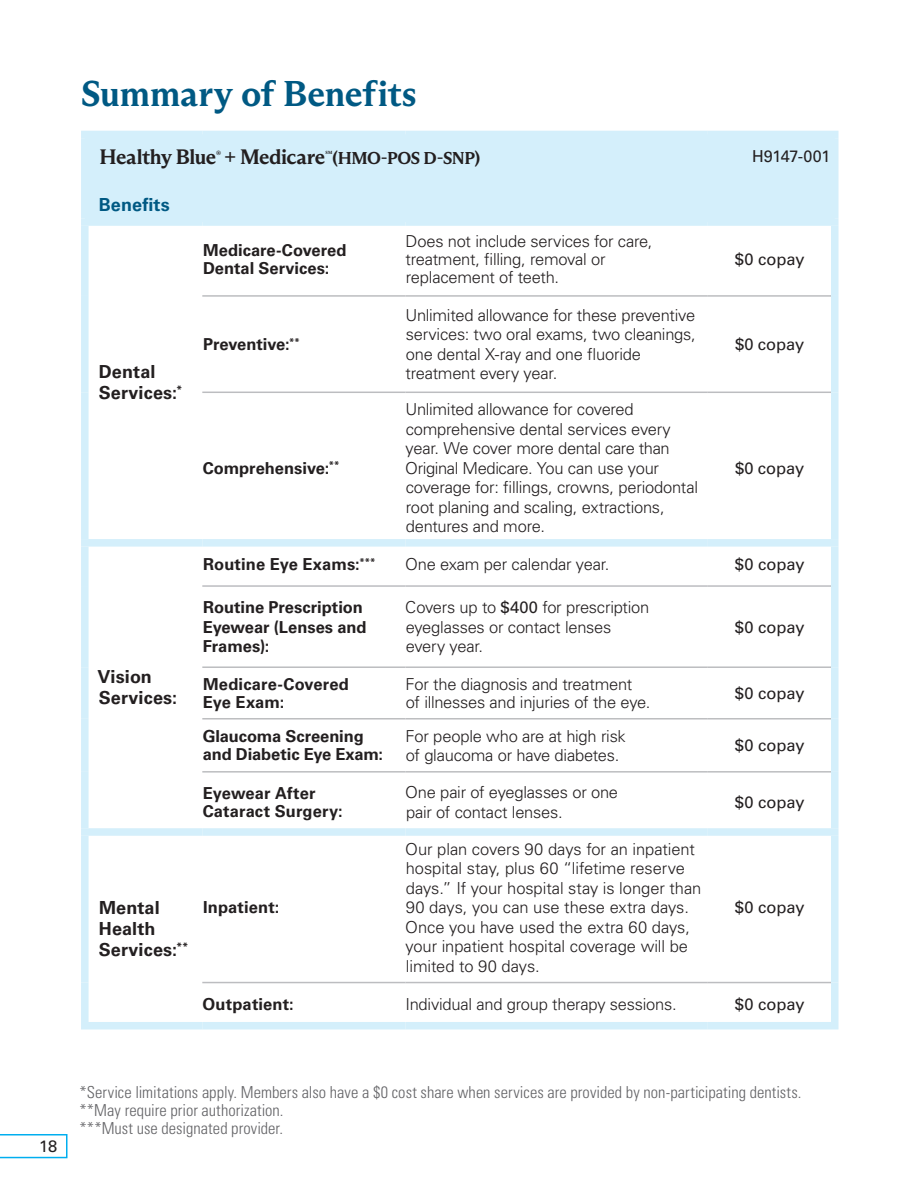
<style>
.page{position:relative;width:918px;height:1188px;background:#fff}
.page>*{position:absolute;margin:0;border:0;box-sizing:border-box;transform-origin:0 0}
.t1{font:700 36px "Blue Ridge";letter-spacing:-.005em;color:#005983}
.t2{font:700 21px "Blue Ridge";letter-spacing:-.025em;color:#231f20}
.t3{font:700 18px/21px "Univers LT Std";letter-spacing:.01em;color:#231f20}
.t4{font:700 18px "Univers LT Std";letter-spacing:.01em;color:#005983}
.t5{font:700 17.25px "Blue Ridge";letter-spacing:-.02em;color:#231f20}
.t6{font:300 16.5px/19.5px "Univers LT Std";letter-spacing:-.015em;color:#231f20}
.t7{font:700 16.5px/18px "Univers LT Std";color:#231f20}
.t8{font:300 condensed 16.5px "Univers LT Std";letter-spacing:.005em;color:#636366}
.t9{font:16.5px "Univers LT Std";letter-spacing:-.01em;color:#231f20}
.t10{font:700 6px "Blue Ridge";color:#231f20}
.t11{font:700 4.5px "Blue Ridge";color:#231f20}
.s1{font-weight:400}
</style>
<div class="page">
<svg style="left:0;top:1134px;width:68px;height:24px"></svg>
<div style="left:89px;top:138px;width:742px;height:80px;background:#d4effb"></div>
<div style="left:663px;top:131px;width:45px;height:7px;background:#d4effb"></div>
<div style="left:708px;top:131px;width:131px;height:7px;background:#d4effb"></div>
<div style="left:708px;top:218px;width:131px;height:8px;background:#d4effb"></div>
<hr style="left:202px;top:771px;width:203px;height:2px;background:#bcbdc0">
<hr style="left:708px;top:771px;width:123px;height:2px;background:#bcbdc0">
<div style="left:202px;top:131px;width:203px;height:7px;background:#d4effb"></div>
<div style="left:405px;top:131px;width:258px;height:7px;background:#d4effb"></div>
<div style="left:202px;top:218px;width:203px;height:8px;background:#d4effb"></div>
<div style="left:202px;top:539px;width:203px;height:8px;background:#d4effb"></div>
<hr style="left:202px;top:585px;width:203px;height:2px;background:#bcbdc0">
<hr style="left:202px;top:666px;width:203px;height:2px;background:#bcbdc0">
<hr style="left:202px;top:718px;width:203px;height:2px;background:#bcbdc0">
<div style="left:831px;top:138px;width:7px;height:80px;background:#d4effb"></div>
<div style="left:831px;top:226px;width:7px;height:70px;background:#d4effb"></div>
<div style="left:831px;top:296px;width:7px;height:96px;background:#d4effb"></div>
<div style="left:831px;top:392px;width:7px;height:147px;background:#d4effb"></div>
<div style="left:831px;top:586px;width:7px;height:81px;background:#d4effb"></div>
<div style="left:831px;top:719px;width:7px;height:53px;background:#d4effb"></div>
<div style="left:831px;top:772px;width:7px;height:56px;background:#d4effb"></div>
<div style="left:831px;top:836px;width:7px;height:147px;background:#d4effb"></div>
<div style="left:831px;top:983px;width:7px;height:39px;background:#d4effb"></div>
<div style="left:81px;top:131px;width:121px;height:7px;background:#d4effb"></div>
<div style="left:81px;top:138px;width:8px;height:80px;background:#d4effb"></div>
<div style="left:81px;top:547px;width:8px;height:39px;background:#d4effb"></div>
<div style="left:81px;top:586px;width:8px;height:81px;background:#d4effb"></div>
<div style="left:81px;top:667px;width:8px;height:52px;background:#d4effb"></div>
<div style="left:81px;top:719px;width:8px;height:53px;background:#d4effb"></div>
<div style="left:81px;top:772px;width:8px;height:56px;background:#d4effb"></div>
<div style="left:202px;top:828px;width:203px;height:8px;background:#d4effb"></div>
<div style="left:708px;top:828px;width:131px;height:8px;background:#d4effb"></div>
<div style="left:202px;top:1022px;width:203px;height:7px;background:#d4effb"></div>
<div style="left:708px;top:1022px;width:131px;height:7px;background:#d4effb"></div>
<hr style="left:202px;top:295px;width:203px;height:2px;background:#bcbdc0">
<hr style="left:708px;top:295px;width:123px;height:2px;background:#bcbdc0">
<hr style="left:202px;top:392px;width:203px;height:1px;background:#bcbdc0">
<hr style="left:708px;top:392px;width:123px;height:1px;background:#bcbdc0">
<div style="left:81px;top:218px;width:121px;height:8px;background:#d4effb"></div>
<div style="left:81px;top:226px;width:8px;height:70px;background:#d4effb"></div>
<div style="left:81px;top:296px;width:8px;height:96px;background:#d4effb"></div>
<div style="left:81px;top:392px;width:8px;height:147px;background:#d4effb"></div>
<div style="left:81px;top:539px;width:121px;height:8px;background:#d4effb"></div>
<div style="left:405px;top:218px;width:258px;height:8px;background:#d4effb"></div>
<div style="left:663px;top:218px;width:45px;height:8px;background:#d4effb"></div>
<hr style="left:405px;top:295px;width:258px;height:2px;background:#bcbdc0">
<hr style="left:663px;top:295px;width:45px;height:2px;background:#bcbdc0">
<hr style="left:405px;top:392px;width:258px;height:1px;background:#bcbdc0">
<hr style="left:663px;top:392px;width:45px;height:1px;background:#bcbdc0">
<div style="left:405px;top:539px;width:258px;height:8px;background:#d4effb"></div>
<div style="left:663px;top:539px;width:45px;height:8px;background:#d4effb"></div>
<hr style="left:405px;top:585px;width:258px;height:2px;background:#bcbdc0">
<hr style="left:663px;top:585px;width:45px;height:2px;background:#bcbdc0">
<div style="left:708px;top:539px;width:131px;height:8px;background:#d4effb"></div>
<div style="left:831px;top:547px;width:7px;height:39px;background:#d4effb"></div>
<hr style="left:708px;top:585px;width:123px;height:2px;background:#bcbdc0">
<hr style="left:405px;top:666px;width:258px;height:2px;background:#bcbdc0">
<hr style="left:663px;top:666px;width:45px;height:2px;background:#bcbdc0">
<hr style="left:708px;top:666px;width:123px;height:2px;background:#bcbdc0">
<hr style="left:708px;top:718px;width:123px;height:2px;background:#bcbdc0">
<div style="left:831px;top:667px;width:7px;height:52px;background:#d4effb"></div>
<hr style="left:405px;top:718px;width:258px;height:2px;background:#bcbdc0">
<hr style="left:663px;top:718px;width:45px;height:2px;background:#bcbdc0">
<hr style="left:405px;top:771px;width:258px;height:2px;background:#bcbdc0">
<hr style="left:663px;top:771px;width:45px;height:2px;background:#bcbdc0">
<div style="left:405px;top:828px;width:258px;height:8px;background:#d4effb"></div>
<div style="left:663px;top:828px;width:45px;height:8px;background:#d4effb"></div>
<div style="left:405px;top:1022px;width:258px;height:7px;background:#d4effb"></div>
<div style="left:663px;top:1022px;width:45px;height:7px;background:#d4effb"></div>
<div style="left:81px;top:828px;width:121px;height:8px;background:#d4effb"></div>
<div style="left:81px;top:836px;width:8px;height:147px;background:#d4effb"></div>
<div style="left:81px;top:983px;width:8px;height:39px;background:#d4effb"></div>
<div style="left:81px;top:1022px;width:121px;height:7px;background:#d4effb"></div>
<hr style="left:202px;top:982px;width:203px;height:1px;background:#bcbdc0">
<hr style="left:405px;top:982px;width:258px;height:1px;background:#bcbdc0">
<hr style="left:663px;top:982px;width:45px;height:1px;background:#bcbdc0">
<hr style="left:708px;top:982px;width:123px;height:1px;background:#bcbdc0">
<p class="t1" style="left:81px;top:72px;width:337px">Summary of Benef its</p>
<p class="t2" style="left:100px;top:145px;width:227px">Healthy Blue + Medicare</p>
<p class="t9" style="left:752px;top:146px;width:80px">H9147-001</p>
<p class="t10" style="left:216px;top:149px;width:7px">®</p>
<p class="t11" style="left:326px;top:150px;width:8px">SM</p>
<p class="t5" style="left:333px;top:148px;width:149px">(HMO-POS D-SNP)</p>
<p class="t4" style="left:99px;top:194px;width:72px">Benefits</p>
<p class="t3" style="left:99px;top:362px;width:85px">Dental<br>Services:<sup>*</sup></p>
<p class="t3" style="left:97px;top:667px;width:81px">Vision<br>Services:</p>
<p class="t3" style="left:99px;top:898px;width:62px">Mental</p>
<p class="t3" style="left:99px;top:919px;width:91px">Health<br>Services:<sup>**</sup></p>
<p class="t7" style="left:203px;top:241px;width:145px">Medicare-Covered<br>Dental Services:</p>
<p class="t6" style="left:406px;top:232px;width:249px;line-height:18px">Does not include services for care, treatment, filling, removal or replacement of teeth.</p>
<p class="t7" style="left:203px;top:335px;width:98px">Preventive:<sup>**</sup></p>
<p class="t7" style="left:203px;top:459px;width:138px">Comprehensive:<sup>**</sup></p>
<p class="t6" style="left:405px;top:305px;width:292px">Unlimited allowance for these preventive services: two oral exams, two cleanings, one dental X-ray and one fluoride treatment every year.</p>
<p class="t6" style="left:405px;top:399px;width:294px">Unlimited allowance for covered comprehensive dental services every year. We cover more dental care than Original Medicare. You can use your coverage for: fillings, crowns, periodontal root planing and scaling, extractions, dentures and more.</p>
<p class="t9" style="left:735px;top:249px;width:71px">$0 copay</p>
<p class="t9" style="left:735px;top:334px;width:71px">$0 copay</p>
<p class="t9" style="left:735px;top:458px;width:71px">$0 copay</p>
<p class="t7" style="left:203px;top:556px;width:174px">Routine Eye Exams:<sup>***</sup></p>
<p class="t6" style="left:405px;top:555px;width:206px">One exam per calendar year.</p>
<p class="t9" style="left:735px;top:555px;width:71px">$0 copay</p>
<p class="t7" style="left:203px;top:598px;width:165px;line-height:19.5px">Routine Prescription<br>Eyewear (Lenses and<br>Frames):</p>
<p class="t6" style="left:405px;top:598px;width:246px">Covers up to <span class="s1">$400</span> for prescription eyeglasses or contact lenses every year.</p>
<p class="t9" style="left:735px;top:617px;width:71px">$0 copay</p>
<p class="t7" style="left:203px;top:675px;width:148px">Medicare-Covered<br>Eye Exam:</p>
<p class="t6" style="left:406px;top:675px;width:246px;line-height:18px">For the diagnosis and treatment of illnesses and injuries of the eye.</p>
<p class="t9" style="left:735px;top:683px;width:71px">$0 copay</p>
<p class="t7" style="left:203px;top:728px;width:182px">Glaucoma Screening and Diabetic Eye Exam:</p>
<p class="t6" style="left:406px;top:726px;width:222px">For people who are at high risk of glaucoma or have diabetes.</p>
<p class="t9" style="left:735px;top:736px;width:71px">$0 copay</p>
<p class="t7" style="left:203px;top:784px;width:142px">Eyewear After<br>Cataract Surgery:</p>
<p class="t6" style="left:405px;top:783px;width:214px">One pair of eyeglasses or one pair of contact lenses.</p>
<p class="t9" style="left:735px;top:792px;width:71px">$0 copay</p>
<p class="t7" style="left:203px;top:899px;width:78px">Inpatient:</p>
<p class="t6" style="left:405px;top:839px;width:298px">Our plan covers 90 days for an inpatient hospital stay, plus 60 “lifetime reserve days.” If your hospital stay is longer than 90 days, you can use these extra days.<br>Once you have used the extra 60 days, your inpatient hospital coverage will be limited to 90 days.</p>
<p class="t9" style="left:735px;top:898px;width:71px">$0 copay</p>
<p class="t7" style="left:203px;top:995px;width:93px">Outpatient:</p>
<p class="t6" style="left:405px;top:995px;width:273px">Individual and group therapy sessions.</p>
<p class="t9" style="left:735px;top:994px;width:71px">$0 copay</p>
<p class="t9" style="left:39px;top:1136px;width:20px">18</p>
<p class="t8" style="left:80px;top:1082px;width:723px">*Service limitations apply. Members also have a $0 cost share when services are provided by non-participating dentists.</p>
<p class="t8" style="left:80px;top:1100px;width:206px">**May require prior authorization.</p>
<p class="t8" style="left:80px;top:1118px;width:205px">***Must use designated provider.</p>
</div>
